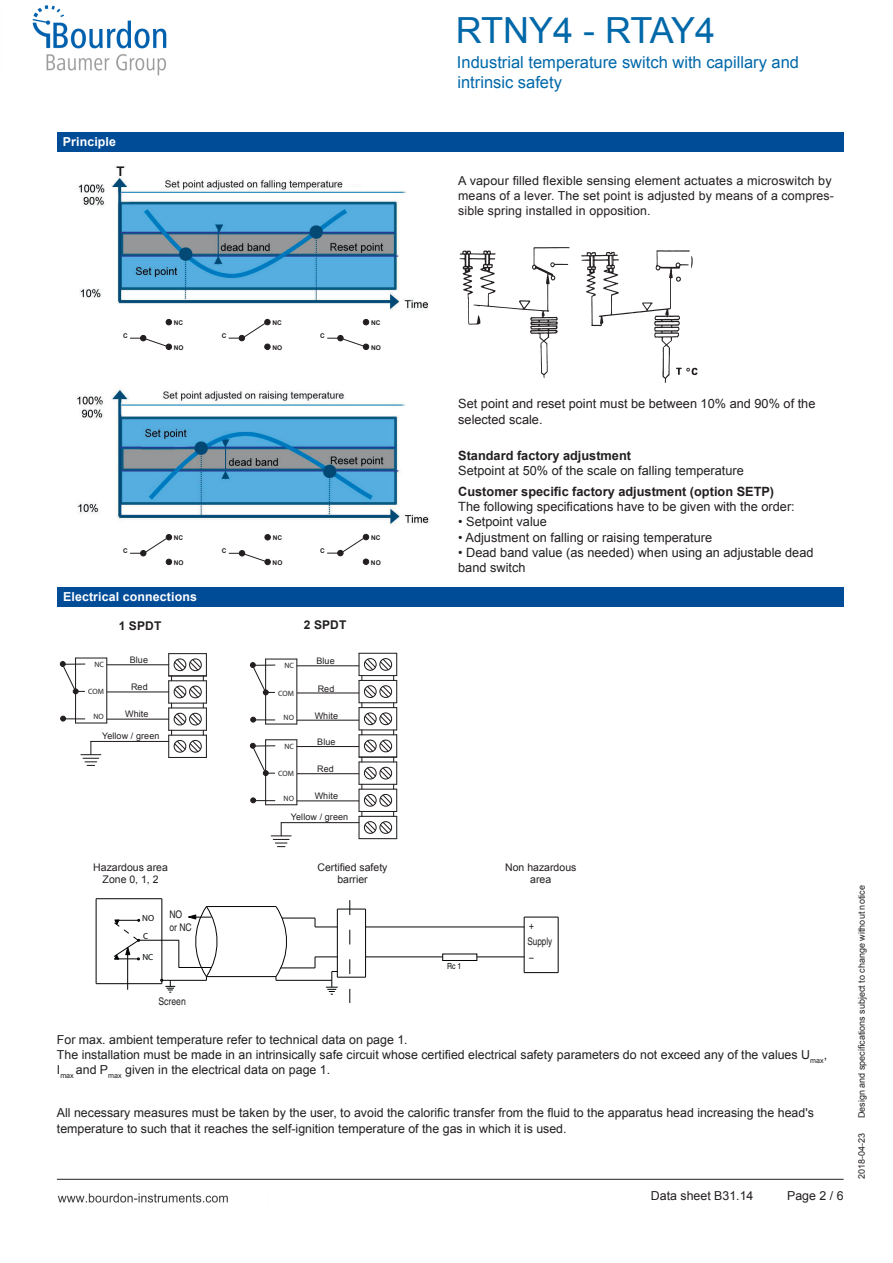
<style>
.page{position:relative;width:893px;height:1263px;background:#fff}
.page>*{position:absolute;margin:0;border:0;box-sizing:border-box;transform-origin:0 0}
.t1{font:36px "Arial";letter-spacing:-.01em;color:#0068a9}
.t2{font:16.5px/19.8px "Arial";color:#0068a9}
.t3{font:12.75px/15.3px "Arial";color:#231f20}
.t4{font:12.3px/14.9px "Arial";color:#231f20}
.t5{font:700 12.3px "Arial";letter-spacing:.01em;color:#fff}
.t6{font:700 12px "Arial";letter-spacing:.01em;color:#231f20}
.t7{font:10.5px/12.6px "Arial";color:#231f20;text-align:center}
.t8{font:condensed 10.5px/12.6px "Helvetica";color:#231f20}
.t9{font:condensed 10.5px "Helvetica";color:#231f20;scale:.95 1}
.t10{font:condensed 10.2px "Helvetica";color:#030505}
.t11{font:9px "Arial";color:#231f20}
.t12{font:8.85px "Myriad";color:#030505}
.t13{font:condensed 8.55px "Helvetica";color:#030505}
.t14{font:7.65px "Myriad";color:#231f20}
.t15{font:700 6.45px "Arial";color:#231f20}
.s1{font-weight:700}
</style>
<div class="page">
<img style="left:32px;top:5px;width:812px;height:1198px">
<p class="t5" style="left:63px;top:134px;width:55px">Principle</p>
<p class="t1" style="left:456px;top:7px;width:261px">RTNY4 - RTAY4</p>
<p class="t2" style="left:457px;top:53px;width:344px">Industrial temperature switch with capillary and intrinsic safety</p>
<p class="t4" style="left:458px;top:174px;width:377px">A vapour filled flexible sensing element actuates a microswitch by means of a lever. The set point is adjusted by means of a compres&shy;sible spring installed in opposition.</p>
<p class="t15" style="left:123px;top:332px;width:6px">C</p>
<p class="t15" style="left:174px;top:319px;width:11px">NC</p>
<p class="t15" style="left:174px;top:343px;width:11px">NO</p>
<p class="t15" style="left:222px;top:332px;width:6px">C</p>
<p class="t15" style="left:272px;top:318px;width:11px">NC</p>
<p class="t15" style="left:272px;top:343px;width:11px">NO</p>
<p class="t15" style="left:320px;top:332px;width:6px">C</p>
<p class="t15" style="left:371px;top:319px;width:11px">NC</p>
<p class="t15" style="left:371px;top:343px;width:11px">NO</p>
<p class="t15" style="left:123px;top:547px;width:6px">C</p>
<p class="t15" style="left:174px;top:534px;width:11px">NC</p>
<p class="t15" style="left:174px;top:558px;width:11px">NO</p>
<p class="t5" style="left:63px;top:588px;width:135px">Electrical connections</p>
<p class="t15" style="left:222px;top:547px;width:6px">C</p>
<p class="t15" style="left:273px;top:534px;width:11px">NC</p>
<p class="t15" style="left:273px;top:558px;width:11px">NO</p>
<p class="t15" style="left:320px;top:547px;width:6px">C</p>
<p class="t6" style="left:119px;top:617px;width:44px">1 SPDT</p>
<p class="t6" style="left:304px;top:617px;width:44px">2 SPDT</p>
<p class="t11" style="left:130px;top:654px;width:20px">Blue</p>
<p class="t11" style="left:131px;top:681px;width:18px">Red</p>
<p class="t11" style="left:125px;top:708px;width:25px">White</p>
<p class="t11" style="left:102px;top:730px;width:59px">Yellow / green</p>
<p class="t11" style="left:316px;top:655px;width:20px">Blue</p>
<p class="t14" style="left:95px;top:661px;width:11px">NC</p>
<p class="t14" style="left:285px;top:662px;width:11px">NC</p>
<p class="t11" style="left:318px;top:682px;width:18px">Red</p>
<p class="t14" style="left:88px;top:688px;width:17px">COM</p>
<p class="t14" style="left:94px;top:713px;width:12px">NO</p>
<p class="t14" style="left:278px;top:689px;width:17px">COM</p>
<p class="t14" style="left:284px;top:714px;width:12px">NO</p>
<p class="t11" style="left:315px;top:710px;width:25px">White</p>
<p class="t11" style="left:317px;top:736px;width:20px">Blue</p>
<p class="t14" style="left:285px;top:743px;width:11px">NC</p>
<p class="t11" style="left:317px;top:763px;width:18px">Red</p>
<p class="t14" style="left:278px;top:770px;width:17px">COM</p>
<p class="t14" style="left:284px;top:794px;width:12px">NO</p>
<p class="t11" style="left:315px;top:790px;width:25px">White</p>
<p class="t11" style="left:291px;top:811px;width:59px">Yellow / green</p>
<p class="t15" style="left:371px;top:533px;width:11px">NC</p>
<p class="t15" style="left:371px;top:558px;width:11px">NO</p>
<p class="t3" style="left:458px;top:396px;width:359px">Set point and reset point must be between 10% and 90% of the selected scale.</p>
<p class="t3" style="left:458px;top:448px;width:287px"><span class="s1">Standard factory adjustment<br></span>Setpoint at 50% of the scale on falling temperature</p>
<p class="t3" style="left:458px;top:484px;width:338px"><span class="s1">Customer specific factory adjustment (option SETP)<br></span>The following specifications have to be given with the order:</p>
<p class="t3" style="left:458px;top:514px;width:90px">• Setpoint value</p>
<p class="t3" style="left:458px;top:529px;width:255px">• Adjustment on falling or raising temperature</p>
<p class="t3" style="left:458px;top:545px;width:357px">• Dead band value (as needed) when using an adjustable dead band switch</p>
<p class="t7" style="left:93px;top:861px;width:76px">Hazardous area<br>Zone 0, 1, 2</p>
<p class="t7" style="left:318px;top:861px;width:72px">Certified safety barrier</p>
<p class="t12" style="left:142px;top:914px;width:13px">NO</p>
<p class="t12" style="left:142px;top:953px;width:12px">NC</p>
<p class="t12" style="left:143px;top:932px;width:7px">C</p>
<p class="t8" style="left:169px;top:908px;width:24px">NO or NC</p>
<p class="t8" style="left:159px;top:995px;width:29px">Screen</p>
<p class="t13" style="left:447px;top:961px;width:16px">Rc 1</p>
<p class="t7" style="left:505px;top:861px;width:73px">Non hazardous area</p>
<p class="t10" style="left:529px;top:919px;width:6px">+</p>
<p class="t9" style="left:527px;top:935px;width:28px">Supply</p>
<p class="t10" style="left:529px;top:951px;width:6px">–</p>
<p class="t4" style="left:57px;top:1032px;width:772px">For max. ambient temperature refer to technical data on page 1.<br>The installation must be made in an intrinsically safe circuit whose certified electrical safety parameters do not exceed any of the values U<sub>max</sub>,<br>I<sub>max</sub> and P<sub>max</sub> given in the electrical data on page 1.</p>
<p class="t4" style="left:57px;top:1104px;width:758px;line-height:16.5px">All necessary measures must be taken by the user, to avoid the calorific transfer from the fluid to the apparatus head increasing the head's temperature to such that it reaches the self-ignition temperature of the gas in which it is used.</p>
<p class="t4" style="left:651px;top:1189px;width:104px">Data sheet B31.14</p>
<p class="t4" style="left:787px;top:1188px;width:58px">Page 2 / 6</p>
<p class="t11" style="left:856px;top:1118px;width:234px;rotate:-90deg">Design and specifications subject to change without notice</p>
<p class="t11" style="left:856px;top:1179px;width:48px;rotate:-90deg">2018-04-23</p>
</div>
